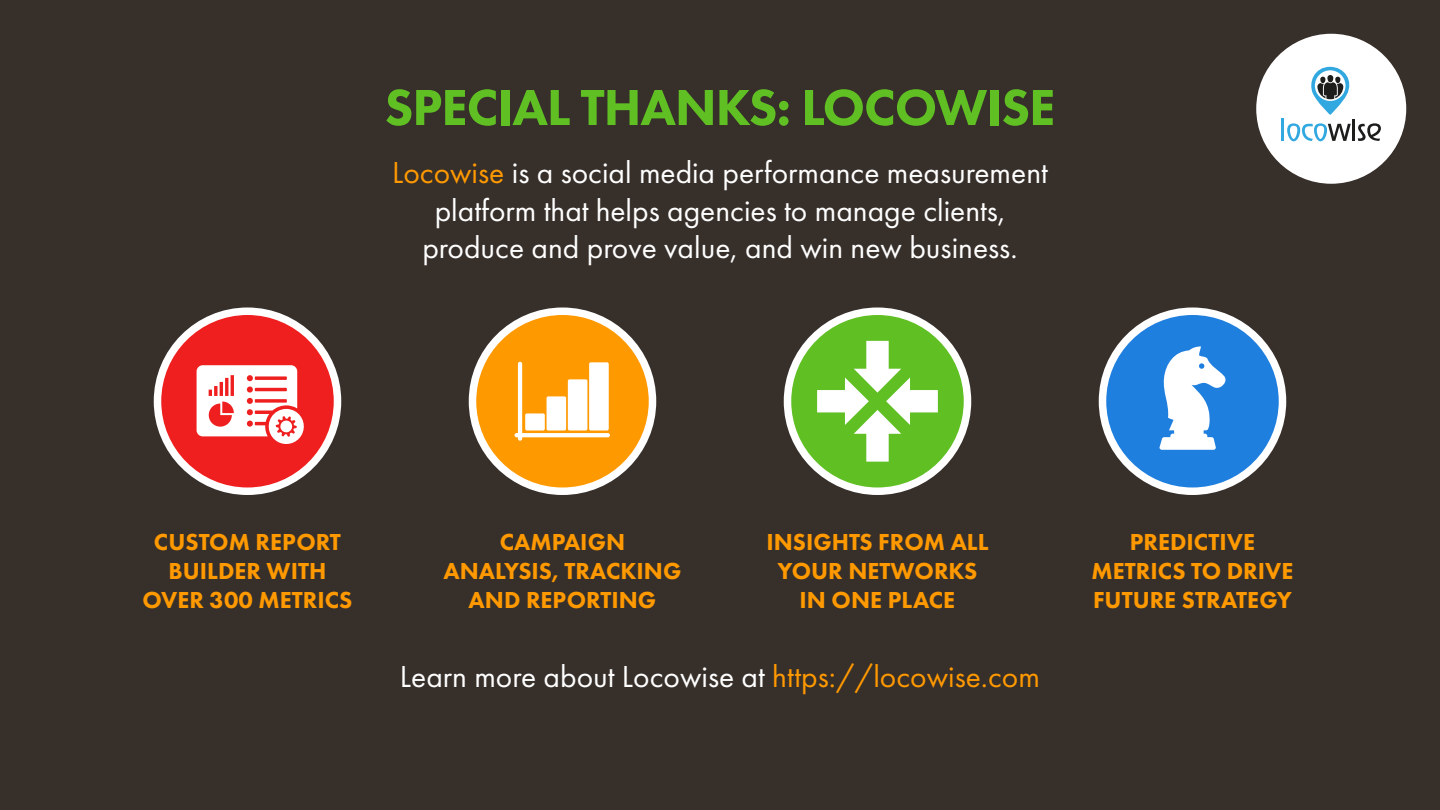
<style>
.page{position:relative;width:1440px;height:810px;background:#372f2a}
.page>*{position:absolute;margin:0;border:0;box-sizing:border-box;transform-origin:0 0}
.t1{font:800 52.5px "Futura PT";letter-spacing:-.02em;color:#5fbf23}
.t2{font:31.5px/37.8px "Futura PT";color:#fff;text-align:center}
.t3{font:800 24px/28.8px "Futura PT";color:#f90;text-align:center}
.s1{color:#f90}
</style>
<div class="page">
<div style="left:1264px;top:41px;width:135px;height:135px;background:#fff;border-radius:50%"></div>
<hr style="left:1282px;top:118px;width:2px;height:23px;background:#32a8e0">
<svg style="left:1287px;top:67px;width:94px;height:74px"></svg>
<div style="left:1256px;top:34px;width:150px;height:150px;border:15px solid #fff;border-radius:50%"></div>
<div style="left:158px;top:311px;width:180px;height:180px;background:#ef1f1f;border-radius:50%"></div>
<svg style="left:197px;top:365px;width:107px;height:79px"></svg>
<div style="left:154px;top:308px;width:187px;height:187px;border:8px solid #fff;border-radius:50%"></div>
<div style="left:472px;top:311px;width:180px;height:180px;background:#f90;border-radius:50%"></div>
<svg style="left:515px;top:362px;width:95px;height:79px"></svg>
<div style="left:589px;top:362px;width:20px;height:69px;background:#fff;border-radius:2px"></div>
<div style="left:568px;top:379px;width:19px;height:52px;background:#fff;border-radius:2px"></div>
<div style="left:547px;top:396px;width:19px;height:35px;background:#fff;border-radius:2px"></div>
<div style="left:525px;top:413px;width:20px;height:18px;background:#fff;border-radius:2px"></div>
<div style="left:469px;top:308px;width:187px;height:187px;border:8px solid #fff;border-radius:50%"></div>
<svg style="left:788px;top:311px;width:180px;height:180px;background:#74c740"></svg>
<svg style="left:817px;top:341px;width:121px;height:121px;background:#93d36b"></svg>
<div style="left:784px;top:308px;width:187px;height:187px;border:8px solid #fff;border-radius:50%"></div>
<div style="left:1102px;top:311px;width:180px;height:180px;background:#1f7fdf;border-radius:50%"></div>
<svg style="left:1159px;top:346px;width:67px;height:104px"></svg>
<div style="left:1099px;top:308px;width:187px;height:187px;border:8px solid #fff;border-radius:50%"></div>
<h1 class="t1" style="left:385px;top:75px;width:672px">SPECIAL THANKS: LOCOWISE</h1>
<p class="t2" style="left:392px;top:153px;width:657px"><span class="s1">Locowise</span> is a social media performance measurement platform that helps agencies to manage clients, produce and prove value, and win new business.</p>
<p class="t3" style="left:143px;top:528px;width:211px">CUSTOM REPORT<br>BUILDER WITH<br>OVER 300 METRICS</p>
<p class="t3" style="left:443px;top:528px;width:239px">CAMPAIGN<br>ANALYSIS, TRACKING<br>AND REPORTING</p>
<p class="t3" style="left:766px;top:528px;width:224px">INSIGHTS FROM ALL<br>YOUR NETWORKS<br>IN ONE PLACE</p>
<p class="t3" style="left:1092px;top:528px;width:203px">PREDICTIVE<br>METRICS TO DRIVE<br>FUTURE STRATEGY</p>
<p class="t2" style="left:400px;top:657px;width:642px">Learn more about Locowise at <span class="s1">https://locowise.com</span></p>
</div>
